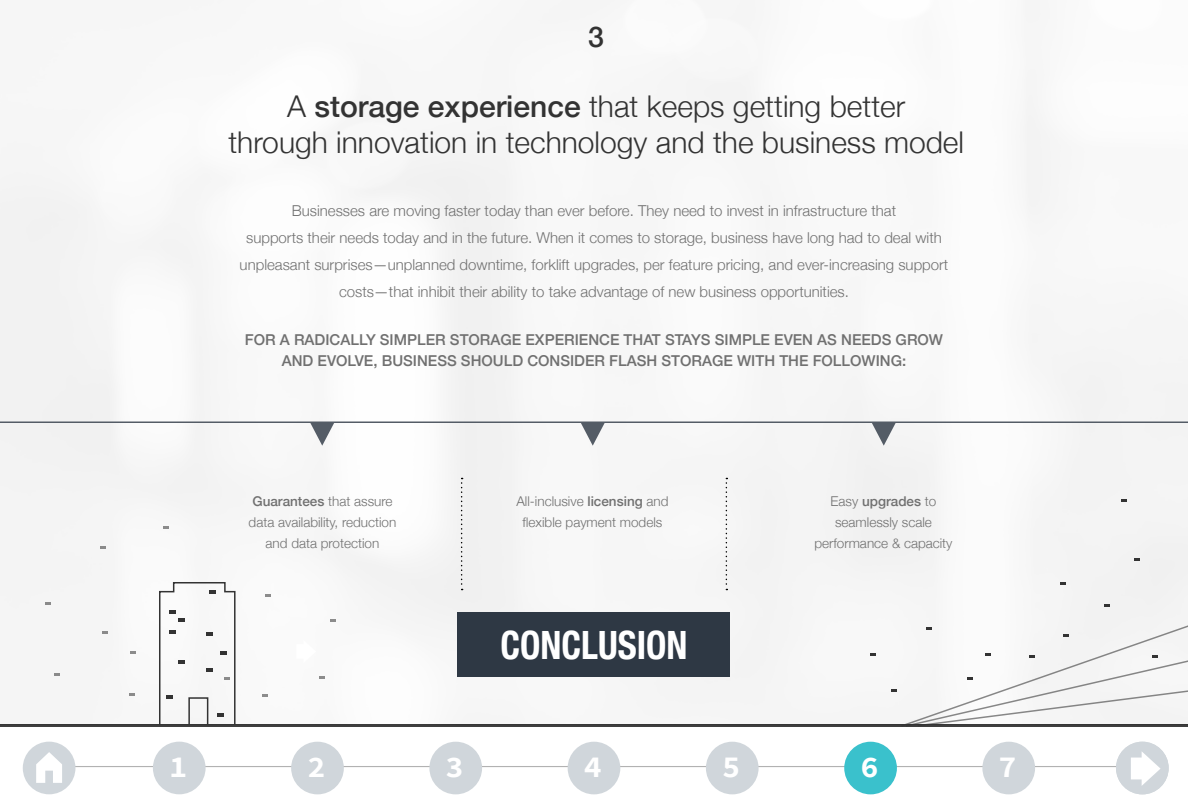
<style>
.page{position:relative;width:1188px;height:810px;background:#fff}
.page>*{position:absolute;margin:0;border:0;box-sizing:border-box;transform-origin:0 0}
.t1{font:700 condensed 39px "Helvetica Neue";color:#fff;scale:.94 1}
.t2{font:700 30.3px "Source Code Pro";color:#fff}
.t3{font:300 30px/36px "Helvetica Neue";color:#333;text-align:center}
.t4{font:500 28.5px "Helvetica Neue";color:#333}
.t5{font:300 15px/27px "Helvetica Neue";color:#707070;text-align:center}
.t6{font:500 15px/21px "Helvetica Neue";color:#707070;text-align:center}
.t7{font:300 13.5px/21px "Helvetica Neue";color:#707070;text-align:center}
.s1{font-weight:500}
</style>
<div class="page">
<img style="left:0;top:75px;width:1188px;height:652px">
<hr style="left:49px;top:766px;width:1100px;height:1px;background:#b2b2b2">
<div style="left:844px;top:742px;width:53px;height:52px;background:#3ac1cc;border-radius:50%"></div>
<hr style="left:0;top:422px;width:1188px;height:1px;background:#545c66">
<svg style="left:310px;top:423px;width:24px;height:23px"></svg>
<svg style="left:581px;top:423px;width:24px;height:23px"></svg>
<svg style="left:872px;top:423px;width:24px;height:23px"></svg>
<div style="left:1116px;top:742px;width:53px;height:52px;background:#d0d6db;border-radius:50%"></div>
<svg style="left:1131px;top:752px;width:30px;height:34px"></svg>
<svg style="left:296px;top:640px;width:20px;height:23px"></svg>
<svg style="left:461px;top:478px;width:2px;height:112px"></svg>
<svg style="left:726px;top:478px;width:1px;height:112px"></svg>
<svg style="left:870px;top:653px;width:6px;height:3px"></svg>
<svg style="left:1121px;top:500px;width:6px;height:2px"></svg>
<svg style="left:1060px;top:582px;width:6px;height:3px"></svg>
<svg style="left:1134px;top:558px;width:6px;height:3px"></svg>
<svg style="left:262px;top:694px;width:6px;height:4px"></svg>
<svg style="left:320px;top:676px;width:6px;height:4px"></svg>
<svg style="left:100px;top:546px;width:6px;height:3px"></svg>
<svg style="left:266px;top:594px;width:6px;height:3px"></svg>
<svg style="left:129px;top:693px;width:6px;height:3px"></svg>
<svg style="left:54px;top:674px;width:6px;height:2px"></svg>
<svg style="left:45px;top:602px;width:6px;height:3px"></svg>
<svg style="left:130px;top:651px;width:6px;height:3px"></svg>
<svg style="left:102px;top:632px;width:6px;height:2px"></svg>
<svg style="left:164px;top:526px;width:6px;height:4px"></svg>
<svg style="left:330px;top:620px;width:6px;height:2px"></svg>
<svg style="left:891px;top:600px;width:297px;height:127px"></svg>
<div style="left:153px;top:742px;width:53px;height:52px;background:#d0d6db;border-radius:50%"></div>
<div style="left:291px;top:742px;width:53px;height:52px;background:#d0d6db;border-radius:50%"></div>
<div style="left:568px;top:742px;width:52px;height:52px;background:#d0d6db;border-radius:50%"></div>
<div style="left:706px;top:742px;width:53px;height:52px;background:#d0d6db;border-radius:50%"></div>
<div style="left:982px;top:742px;width:53px;height:52px;background:#d0d6db;border-radius:50%"></div>
<div style="left:429px;top:742px;width:53px;height:52px;background:#d0d6db;border-radius:50%"></div>
<div style="left:23px;top:742px;width:52px;height:52px;background:#d0d6db;border-radius:50%"></div>
<svg style="left:36px;top:752px;width:26px;height:31px"></svg>
<div style="left:458px;top:612px;width:272px;height:64px;background:#2e3844"></div>
<svg style="left:158px;top:581px;width:78px;height:145px"></svg>
<h3 class="t4" style="left:588px;top:14px;width:17px">3</h3>
<h3 class="t3" style="left:228px;top:86px;width:737px">A <span class="s1">storage experience</span> that keeps getting better<br>through innovation in technology and the business model</h3>
<p class="t5" style="left:240px;top:196px;width:710px">Businesses are moving faster today than ever before. They need to invest in infrastructure that<br>supports their needs today and in the future. When it comes to storage, business have long had to deal with unpleasant surprises—unplanned downtime, forklift upgrades, per feature pricing, and ever-increasing support costs—that inhibit their ability to take advantage of new business opportunities.</p>
<p class="t6" style="left:245px;top:327px;width:700px">FOR A RADICALLY SIMPLER STORAGE EXPERIENCE THAT STAYS SIMPLE EVEN AS NEEDS GROW<br>AND EVOLVE, BUSINESS SHOULD CONSIDER FLASH STORAGE WITH THE FOLLOWING:</p>
<p class="t7" style="left:249px;top:490px;width:149px"><span class="s1">Guarantees</span> that assure data availability, reduction and data protection</p>
<p class="t7" style="left:516px;top:490px;width:154px">All-inclusive <span class="s1">licensing</span> and flexible payment models</p>
<p class="t7" style="left:814px;top:490px;width:140px">Easy <span class="s1">upgrades</span> to seamlessly scale performance &amp; capacity</p>
<h1 class="t1" style="left:500px;top:613px;width:200px">CONCLUSION</h1>
<h2 class="t2" style="left:169px;top:748px;width:20px">1</h2>
<h2 class="t2" style="left:307px;top:748px;width:20px">2</h2>
<h2 class="t2" style="left:446px;top:748px;width:20px">3</h2>
<h2 class="t2" style="left:584px;top:748px;width:20px">4</h2>
<h2 class="t2" style="left:722px;top:748px;width:20px">5</h2>
<h2 class="t2" style="left:999px;top:748px;width:20px">7</h2>
<h2 class="t2" style="left:861px;top:748px;width:20px">6</h2>
</div>
